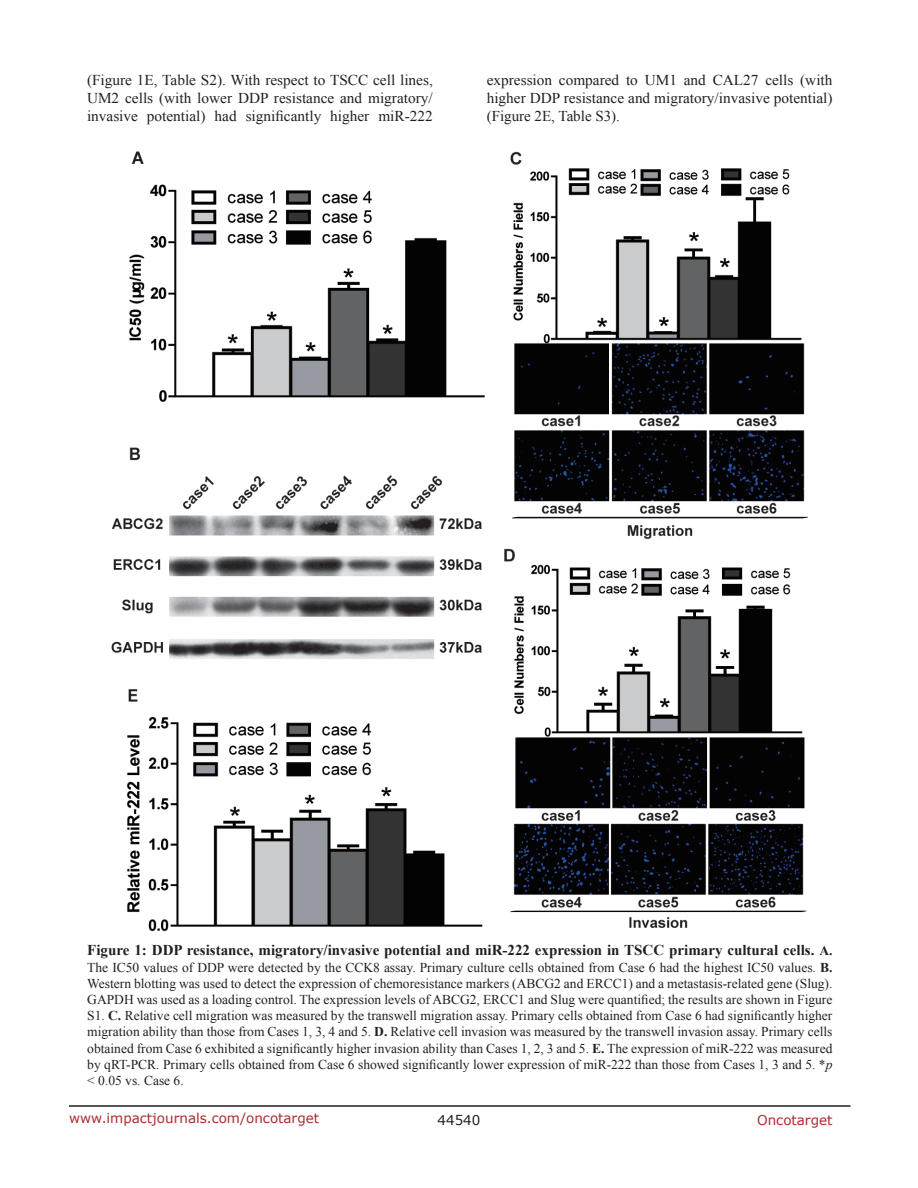
<style>
.page{position:relative;width:918px;height:1188px;background:#fff}
.page>*{position:absolute;margin:0;border:0;box-sizing:border-box;transform-origin:0 0}
.BodyText{font:15px/18px "Times New Roman";color:#221f22;text-align:justify}
.FigureText{font:700 15px "Times New Roman";color:#221f22}
.FigureText-2{font:13.5px/16.2px "Times New Roman";color:#221f22;text-align:justify}
.t1{font:13.5px "Verdana";color:#ac2b31}
.t2{font:13.5px "Verdana";color:#221f22}
.s1{font-size:13.5px}
.s2{font-weight:700}
.s3{font-style:italic}
</style>
<div class="page">
<hr style="left:69px;top:1105px;width:781px;height:2px;background:#231f20">
<img style="left:112px;top:151px;width:696px;height:781px">
<p class="BodyText" style="left:87px;top:71px;width:347px">(Figure 1E, Table S2). With respect to TSCC cell lines, UM2 cells (with lower DDP resistance and migratory/ invasive potential) had significantly higher miR-222</p>
<p class="BodyText" style="left:487px;top:71px;width:347px">expression compared to UM1 and CAL27 cells (with higher DDP resistance and migratory/invasive potential) (Figure 2E, Table S3).</p>
<p class="FigureText" style="left:87px;top:940px;width:747px">Figure 1: DDP resistance, migratory/invasive potential and miR-222 expression in TSCC primary cultural cells. <span class="s1">A.</span></p>
<p class="FigureText-2" style="left:87px;top:959px;width:747px">The IC50 values of DDP were detected by the CCK8 assay. Primary culture cells obtained from Case 6 had the highest IC50 values. <span class="s2">B.<br></span>Western blotting was used to detect the expression of chemoresistance markers (ABCG2 and ERCC1) and a metastasis-related gene (Slug).<br>GAPDH was used as a loading control. The expression levels of ABCG2, ERCC1 and Slug were quantified; the results are shown in Figure S1. <span class="s2">C.</span> Relative cell migration was measured by the transwell migration assay. Primary cells obtained from Case 6 had significantly higher migration ability than those from Cases 1, 3, 4 and 5. <span class="s2">D.</span> Relative cell invasion was measured by the transwell invasion assay. Primary cells obtained from Case 6 exhibited a significantly higher invasion ability than Cases 1, 2, 3 and 5. <span class="s2">E.</span> The expression of miR-222 was measured by qRT-PCR. Primary cells obtained from Case 6 showed significantly lower expression of miR-222 than those from Cases 1, 3 and 5. *<span class="s3">p </span>&lt; 0.05 vs. Case 6.</p>
<p class="t1" style="left:69px;top:1109px;width:252px">www.impactjournals.com/oncotarget</p>
<p class="t2" style="left:438px;top:1111px;width:44px">44540</p>
<p class="t1" style="left:757px;top:1111px;width:77px">Oncotarget</p>
</div>
